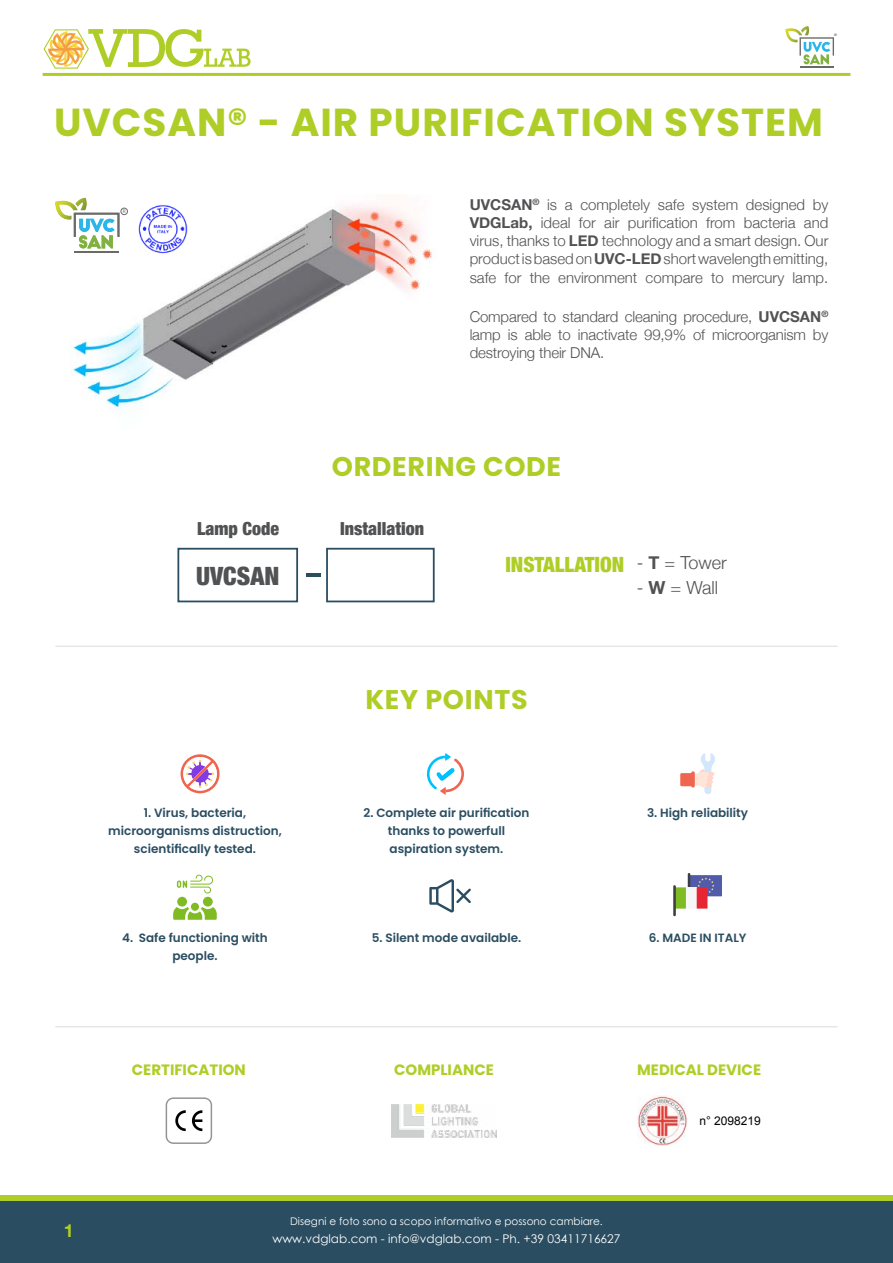
<style>
.page{position:relative;width:893px;height:1263px;background:#fff}
.page>*{position:absolute;margin:0;border:0;box-sizing:border-box;transform-origin:0 0}
.t1{font:700 39px "Poppins";letter-spacing:.025em;color:#aece27}
.t2{font:700 27px "Poppins";letter-spacing:.025em;color:#aece27}
.t3{font:900 condensed 25.2px "Helvetica Neue";color:#515254}
.t4{font:900 condensed 21px "Helvetica Neue";color:#aece27}
.t5{font:900 condensed 18px "Helvetica Neue";color:#515254}
.t6{font:300 18px "Helvetica Neue";color:#515254}
.t7{font:700 18px "Helvetica Neue";color:#aece27}
.t8{font:300 15px/18px "Helvetica Neue";letter-spacing:-.01em;color:#515254;text-align:justify}
.t9{font:700 15px "Poppins";color:#aece27}
.t10{font:600 12px/18px "Poppins";color:#2a4d61;text-align:center}
.t11{font:12px "Century Gothic";color:#fff}
.t12{font:12px "Arial";color:#000}
.t13{font:10.5px "Century Gothic";color:#fff}
.t14{font:5.4px "Myriad Pro";color:#6a6a6a}
.t15{font:700 3.45px "Helvetica Neue";color:#6b6a6a}
.s1{font-weight:700}
.s2{font-weight:300;font-stretch:normal;font-size:18px;color:#515254}
.s3{font-weight:700;font-stretch:normal;font-size:18px;color:#515254}
</style>
<div class="page">
<div style="left:0;top:1196px;width:893px;height:67px;background:#2a4d61"></div>
<div style="left:0;top:1196px;width:893px;height:5px;background:#aece27"></div>
<svg style="left:43px;top:29px;width:208px;height:40px"></svg>
<hr style="left:43px;top:73px;width:807px;height:3px;background:#aece27">
<hr style="left:800px;top:67px;width:33px;height:1px;background:#6a6a6a">
<svg style="left:785px;top:26px;width:49px;height:38px"></svg>
<svg style="left:181px;top:754px;width:39px;height:39px"></svg>
<svg style="left:427px;top:753px;width:37px;height:42px"></svg>
<svg style="left:429px;top:879px;width:42px;height:34px"></svg>
<div style="left:203px;top:897px;width:10px;height:9px;background:#7fbb22;border-radius:50%"></div>
<div style="left:177px;top:897px;width:10px;height:9px;background:#7fbb22;border-radius:50%"></div>
<svg style="left:173px;top:907px;width:44px;height:13px"></svg>
<div style="left:191px;top:903px;width:8px;height:8px;background:#7fbb22;border-radius:50%"></div>
<svg style="left:177px;top:875px;width:36px;height:18px"></svg>
<svg style="left:680px;top:753px;width:35px;height:41px"></svg>
<div style="left:690px;top:875px;width:32px;height:21px;background:#525baa"></div>
<hr style="left:688px;top:873px;width:2px;height:31px;background:#3c3f42">
<svg style="left:676px;top:887px;width:10px;height:21px"></svg>
<div style="left:686px;top:887px;width:11px;height:21px;background:#f7f7f7"></div>
<svg style="left:697px;top:877px;width:17px;height:31px"></svg>
<hr style="left:673px;top:885px;width:3px;height:31px;background:#3c3f42">
<hr style="left:307px;top:573px;width:14px;height:4px;background:#2a4d61">
<div style="left:326px;top:548px;width:109px;height:54px;border:2px solid #2a4d61"></div>
<div style="left:177px;top:548px;width:121px;height:54px;border:2px solid #2a4d61"></div>
<hr style="left:55px;top:1026px;width:783px;height:1px;background:#000">
<img style="left:70px;top:197px;width:362px;height:212px">
<hr style="left:75px;top:251px;width:44px;height:2px;background:#6a6a6a">
<svg style="left:55px;top:198px;width:65px;height:50px"></svg>
<div style="left:121px;top:208px;width:7px;height:7px;border:1px solid #6a6a6a;border-radius:50%"></div>
<img style="left:136px;top:200px;width:53px;height:56px">
<hr style="left:55px;top:646px;width:783px;height:1px;background:#000">
<img style="left:392px;top:1104px;width:104px;height:33px">
<svg style="left:166px;top:1097px;width:46px;height:47px"></svg>
<img style="left:637px;top:1096px;width:50px;height:49px">
<p class="t15" style="left:834px;top:33px;width:4px">®</p>
<h1 class="t1" style="left:54px;top:100px;width:771px">UVCSAN® - AIR PURIFICATION SYSTEM</h1>
<p class="t14" style="left:123px;top:208px;width:4px">R</p>
<p class="t8" style="left:470px;top:195px;width:360px"><span class="s1">UVCSAN</span><sup>®</sup> is a completely safe system designed by <span class="s1">VDGLab,</span> ideal for air purification from bacteria and virus, thanks to <span class="s1">LED</span> technology and a smart design. Our product is based on <span class="s1">UVC-LED</span> short wavelength emitting, safe for the environment compare to mercury lamp.</p>
<p class="t8" style="left:470px;top:306px;width:360px">Compared to standard cleaning procedure, <span class="s1">UVCSAN</span><sup>® </sup>lamp is able to inactivate 99,9% of microorganism by destroying their DNA.</p>
<h2 class="t2" style="left:332px;top:451px;width:231px">ORDERING CODE</h2>
<p class="t5" style="left:197px;top:514px;width:84px">Lamp Code</p>
<p class="t5" style="left:340px;top:514px;width:86px">Installation</p>
<h3 class="t3" style="left:196px;top:555px;width:85px">UVCSAN</h3>
<h3 class="t4" style="left:505px;top:547px;width:223px">INSTALLATION <span class="s2">-</span> <span class="s3">T</span> <span class="s2">= Tower</span></h3>
<p class="t6" style="left:637px;top:573px;width:83px">- <span class="s1">W</span> = Wall</p>
<h2 class="t2" style="left:365px;top:684px;width:164px">KEY POINTS</h2>
<p class="t10" style="left:108px;top:803px;width:175px">1. Virus, bacteria, microorganisms distruction, scientifically tested.</p>
<p class="t10" style="left:363px;top:803px;width:167px">2. Complete air purification thanks to powerfull aspiration system.</p>
<p class="t10" style="left:647px;top:803px;width:103px">3. High reliability</p>
<p class="t10" style="left:122px;top:928px;width:147px">4. Safe functioning with people.</p>
<p class="t10" style="left:372px;top:928px;width:151px">5. Silent mode available.</p>
<p class="t10" style="left:649px;top:928px;width:99px">6. MADE IN ITALY</p>
<p class="t7" style="left:64px;top:1216px;width:12px">1</p>
<p class="t9" style="left:132px;top:1061px;width:116px">CERTIFICATION</p>
<p class="t9" style="left:394px;top:1061px;width:101px">COMPLIANCE</p>
<p class="t9" style="left:637px;top:1061px;width:125px">MEDICAL DEVICE</p>
<p class="t12" style="left:699px;top:1113px;width:63px">n° 2098219</p>
<p class="t13" style="left:290px;top:1213px;width:314px">Disegni e foto sono a scopo informativo e possono cambiare.</p>
<p class="t11" style="left:272px;top:1230px;width:350px">www.vdglab.com - info@vdglab.com - Ph. +39 03411716627</p>
</div>
